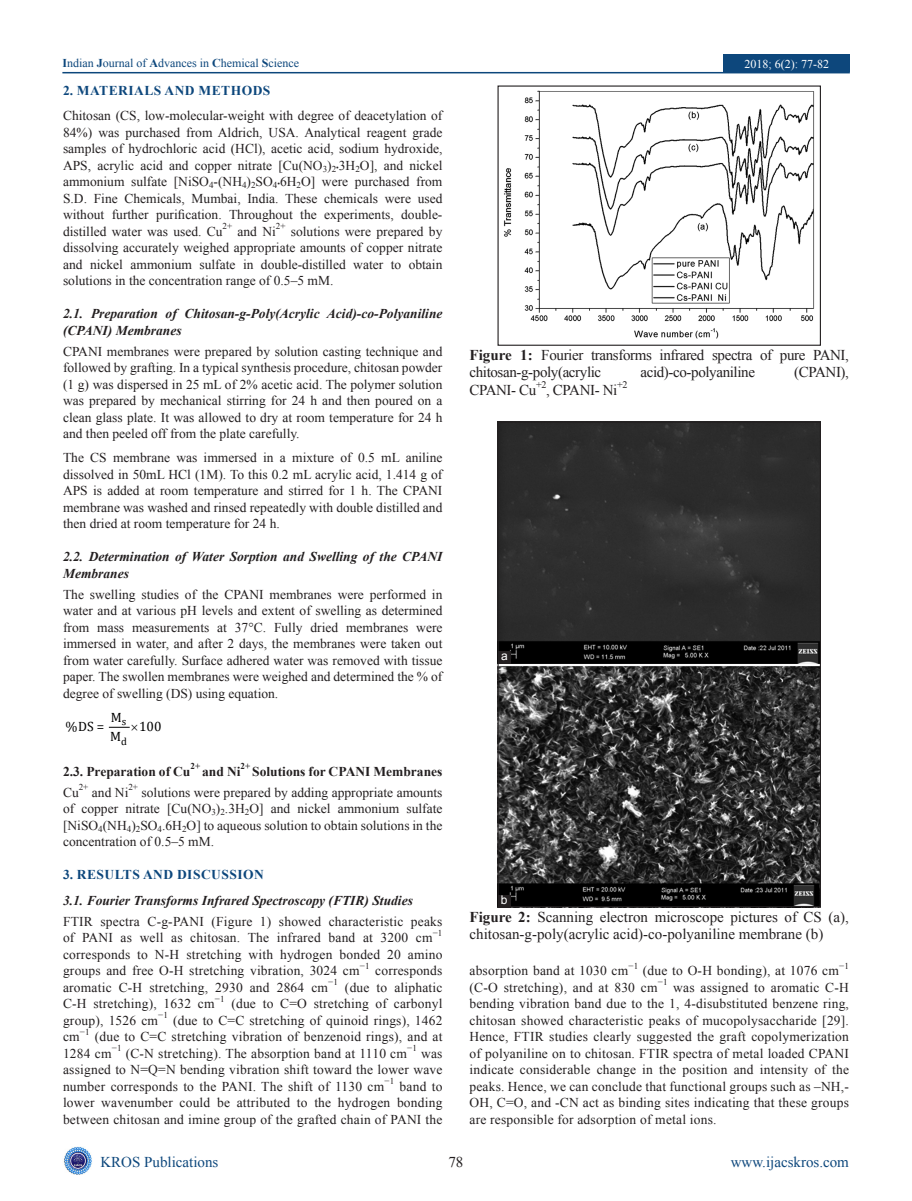
<style>
.page{position:relative;width:912px;height:1201px;background:#fff}
.page>*{position:absolute;margin:0;border:0;box-sizing:border-box;transform-origin:0 0}
.FGC{font:15px/17.2px "Times New Roman";letter-spacing:-.025em;color:#231f20}
.FGC-2{font:15px/17.2px "Times New Roman";color:#231f20}
.doi{font:15px "Times New Roman";color:#0d477c}
.doi-2{font:15px "Times New Roman";color:#231f20}
.TX{font:13.5px/16.5px "Times New Roman";letter-spacing:.015em;color:#231f20;text-align:justify}
.H2_no_above_space{font:italic 700 13.5px/16.5px "Times New Roman";color:#231f20}
.t1{font:700 13.5px "Times New Roman";color:#231f20}
.t2{font:700 13.5px "Times New Roman";letter-spacing:.035em;color:#0d477c}
.t3{font:13.5px "Cambria";color:#000}
.RH{font:12px "Times New Roman";color:#0d477c}
.Issue{font:12px "Times New Roman";color:#fff}
.LABEL{font:12px "Arial";color:#fff}
.t4{font:10.5px/19.6px "Cambria";color:#000}
.FGC-3{font:10.05px "Times New Roman";color:#231f20}
.TX-2{font:9px "Times New Roman";color:#231f20}
.t5{font:700 9px "Times New Roman";color:#231f20}
.s1{font-weight:700}
.s2{font-size:7.5px}
</style>
<div class="page">
<hr style="left:62px;top:72px;width:787px;height:1px;background:#0d477c">
<div style="left:723px;top:55px;width:126px;height:17px;background:#0d477c"></div>
<img style="left:64px;top:1146px;width:28px;height:28px">
<img style="left:503px;top:90px;width:312px;height:249px">
<div style="left:497px;top:86px;width:324px;height:260px;border:1px solid #231f20"></div>
<img style="left:499px;top:424px;width:320px;height:481px">
<div style="left:497px;top:422px;width:324px;height:485px;border:1px solid #231f20"></div>
<div style="left:498px;top:651px;width:13px;height:13px;background:#231f20"></div>
<div style="left:498px;top:895px;width:12px;height:12px;background:#231f20"></div>
<svg style="left:109px;top:726px;width:21px;height:2px"></svg>
<p class="RH" style="left:62px;top:55px;width:238px"><span class="s1">I</span>ndian <span class="s1">J</span>ournal of <span class="s1">A</span>dvances in <span class="s1">C</span>hemical <span class="s1">S</span>cience</p>
<p class="Issue" style="left:744px;top:55px;width:86px">2018; 6(2): 77-82</p>
<h1 class="t2" style="left:63px;top:80px;width:209px">2. MATERIALS AND METHODS</h1>
<p class="TX" style="left:63px;top:107px;width:381px">Chitosan (CS, low-molecular-weight with degree of deacetylation of 84%) was purchased from Aldrich, USA. Analytical reagent grade samples of hydrochloric acid (HCl), acetic acid, sodium hydroxide, APS, acrylic acid and copper nitrate [Cu(NO<sub>3</sub>)<sub>2</sub><span class="s2">•</span>3H<sub>2</sub>O], and nickel ammonium sulfate [NiSO<sub>4</sub>-(NH<sub>4</sub>)<sub>2</sub>SO<sub>4</sub><span class="s2">•</span>6H<sub>2</sub>O] were purchased from S.D. Fine Chemicals, Mumbai, India. These chemicals were used without further purification. Throughout the experiments, double&shy;distilled water was used. Cu</p>
<p class="TX-2" style="left:223px;top:220px;width:11px">2+</p>
<p class="TX" style="left:237px;top:222px;width:40px">and Ni</p>
<p class="TX-2" style="left:276px;top:220px;width:11px">2+</p>
<p class="TX" style="left:63px;top:222px;width:381px;text-indent:228px">solutions were prepared by dissolving accurately weighed appropriate amounts of copper nitrate and nickel ammonium sulfate in double-distilled water to obtain solutions in the concentration range of 0.5–5 mM.</p>
<h2 class="H2_no_above_space" style="left:63px;top:305px;width:381px">2.1. Preparation of Chitosan-g-Poly(Acrylic Acid)-co-Polyaniline (CPANI) Membranes</h2>
<p class="TX" style="left:63px;top:342px;width:381px">CPANI membranes were prepared by solution casting technique and followed by grafting. In a typical synthesis procedure, chitosan powder (1 g) was dispersed in 25 mL of 2% acetic acid. The polymer solution was prepared by mechanical stirring for 24 h and then poured on a clean glass plate. It was allowed to dry at room temperature for 24 h and then peeled off from the plate carefully.</p>
<p class="TX" style="left:63px;top:449px;width:381px">The CS membrane was immersed in a mixture of 0.5 mL aniline dissolved in 50mL HCl (1M). To this 0.2 mL acrylic acid, 1.414 g of APS is added at room temperature and stirred for 1 h. The CPANI membrane was washed and rinsed repeatedly with double distilled and then dried at room temperature for 24 h.</p>
<h2 class="H2_no_above_space" style="left:63px;top:548px;width:381px">2.2. Determination of Water Sorption and Swelling of the CPANI<br>Membranes</h2>
<p class="TX" style="left:63px;top:585px;width:381px">The swelling studies of the CPANI membranes were performed in water and at various pH levels and extent of swelling as determined from mass measurements at 37°C. Fully dried membranes were immersed in water, and after 2 days, the membranes were taken out from water carefully. Surface adhered water was removed with tissue paper. The swollen membranes were weighed and determined the % of degree of swelling (DS) using equation.</p>
<p class="t4" style="left:121px;top:712px;width:7px">s d</p>
<p class="t3" style="left:111px;top:709px;width:13px">M</p>
<p class="t3" style="left:65px;top:718px;width:40px">%DS =</p>
<p class="t3" style="left:139px;top:718px;width:24px">100</p>
<p class="t3" style="left:110px;top:729px;width:13px">M</p>
<h2 class="t1" style="left:63px;top:761px;width:129px">2.3. Preparation of Cu</h2>
<h2 class="t5" style="left:190px;top:760px;width:11px">2+</h2>
<h2 class="t5" style="left:240px;top:760px;width:11px">2+</h2>
<h2 class="t1" style="left:202px;top:761px;width:40px">and Ni</h2>
<h2 class="t1" style="left:252px;top:761px;width:192px">Solutions for CPANI Membranes</h2>
<p class="TX-2" style="left:79px;top:781px;width:11px">2+</p>
<p class="TX" style="left:92px;top:783px;width:38px">and Ni</p>
<p class="TX-2" style="left:128px;top:781px;width:11px">2+</p>
<p class="TX" style="left:63px;top:783px;width:381px;text-indent:79px">solutions were prepared by adding appropriate amounts of copper nitrate [Cu(NO<sub>3</sub>)<sub>2</sub>.3H<sub>2</sub>O] and nickel ammonium sulfate [NiSO<sub>4</sub>(NH<sub>4</sub>)<sub>2</sub>SO<sub>4</sub>.6H<sub>2</sub>O] to aqueous solution to obtain solutions in the concentration of 0.5–5 mM.</p>
<h1 class="t2" style="left:63px;top:865px;width:202px">3. RESULTS AND DISCUSSION</h1>
<p class="H2_no_above_space" style="left:63px;top:891px;width:351px">3.1. Fourier Transforms Infrared Spectroscopy (FTIR) Studies</p>
<p class="TX" style="left:63px;top:912px;width:381px">FTIR spectra C-g-PANI (Figure 1) showed characteristic peaks of PANI as well as chitosan. The infrared band at 3200 cm</p>
<p class="TX" style="left:63px;top:783px;width:17px">Cu</p>
<p class="TX-2" style="left:433px;top:926px;width:11px">−1</p>
<p class="TX" style="left:63px;top:945px;width:381px">corresponds to N-H stretching with hydrogen bonded 20 amino groups and free O-H stretching vibration, 3024 cm</p>
<p class="TX-2" style="left:360px;top:959px;width:11px">−1</p>
<p class="TX" style="left:375px;top:962px;width:69px">corresponds</p>
<p class="TX" style="left:63px;top:978px;width:266px">aromatic C-H stretching, 2930 and 2864 cm</p>
<p class="TX-2" style="left:328px;top:976px;width:11px">−1</p>
<p class="TX" style="left:345px;top:978px;width:99px">(due to aliphatic</p>
<p class="TX" style="left:63px;top:995px;width:153px">C-H stretching), 1632 cm</p>
<p class="TX-2" style="left:215px;top:992px;width:11px">−1</p>
<p class="TX" style="left:231px;top:995px;width:213px">(due to C=O stretching of carbonyl</p>
<p class="TX" style="left:63px;top:1011px;width:96px">group), 1526 cm</p>
<p class="TX-2" style="left:158px;top:1009px;width:11px">−1</p>
<p class="TX" style="left:173px;top:1011px;width:271px">(due to C=C stretching of quinoid rings), 1462</p>
<p class="TX" style="left:63px;top:1028px;width:18px">cm</p>
<p class="TX-2" style="left:80px;top:1025px;width:11px">−1</p>
<p class="TX" style="left:63px;top:1028px;width:381px;text-indent:32px">(due to C=C stretching vibration of benzenoid rings), and at<br>1284 cm</p>
<p class="TX-2" style="left:112px;top:1042px;width:11px">−1</p>
<p class="TX" style="left:126px;top:1044px;width:283px">(C-N stretching). The absorption band at 1110 cm</p>
<p class="TX-2" style="left:407px;top:1042px;width:11px">−1</p>
<p class="TX" style="left:63px;top:1044px;width:381px;text-indent:358px">was assigned to N=Q=N bending vibration shift toward the lower wave number corresponds to the PANI. The shift of 1130 cm</p>
<p class="TX-2" style="left:384px;top:1075px;width:11px">−1</p>
<p class="TX" style="left:63px;top:1077px;width:381px;text-indent:336px">band to lower wavenumber could be attributed to the hydrogen bonding between chitosan and imine group of the grafted chain of PANI the</p>
<p class="FGC" style="left:469px;top:346px;width:381px"><span class="s1">Figure 1:</span> Fourier transforms infrared spectra of pure PANI, chitosan-g-poly(acrylic</p>
<p class="FGC" style="left:640px;top:363px;width:116px">acid)-co-polyaniline</p>
<p class="FGC" style="left:794px;top:363px;width:56px">(CPANI),</p>
<p class="FGC-3" style="left:536px;top:377px;width:12px">+2</p>
<p class="FGC" style="left:546px;top:380px;width:73px">, CPANI- Ni</p>
<p class="FGC-3" style="left:617px;top:377px;width:12px">+2</p>
<p class="FGC" style="left:469px;top:380px;width:68px">CPANI- Cu</p>
<p class="LABEL" style="left:501px;top:648px;width:8px">a</p>
<p class="LABEL" style="left:501px;top:892px;width:8px">b</p>
<p class="FGC-2" style="left:469px;top:907px;width:381px"><span class="s1">Figure 2:</span> Scanning electron microscope pictures of CS (a), chitosan-g-poly(acrylic acid)-co-polyaniline membrane (b)</p>
<p class="TX" style="left:469px;top:962px;width:160px">absorption band at 1030 cm</p>
<p class="TX-2" style="left:628px;top:959px;width:11px">−1</p>
<p class="TX" style="left:643px;top:962px;width:197px">(due to O-H bonding), at 1076 cm</p>
<p class="TX-2" style="left:839px;top:959px;width:11px">−1</p>
<p class="TX" style="left:469px;top:978px;width:189px">(C-O stretching), and at 830 cm</p>
<p class="TX-2" style="left:657px;top:976px;width:11px">−1</p>
<p class="TX" style="left:469px;top:978px;width:381px;text-indent:204px">was assigned to aromatic C-H bending vibration band due to the 1, 4-disubstituted benzene ring, chitosan showed characteristic peaks of mucopolysaccharide [29].<br>Hence, FTIR studies clearly suggested the graft copolymerization of polyaniline on to chitosan. FTIR spectra of metal loaded CPANI indicate considerable change in the position and intensity of the peaks. Hence, we can conclude that functional groups such as –NH,- OH, C=O, and -CN act as binding sites indicating that these groups are responsible for adsorption of metal ions.</p>
<p class="doi" style="left:100px;top:1151px;width:119px">KROS Publications</p>
<p class="doi-2" style="left:448px;top:1151px;width:16px">78</p>
<p class="doi" style="left:730px;top:1151px;width:120px">www.ijacskros.com</p>
</div>
